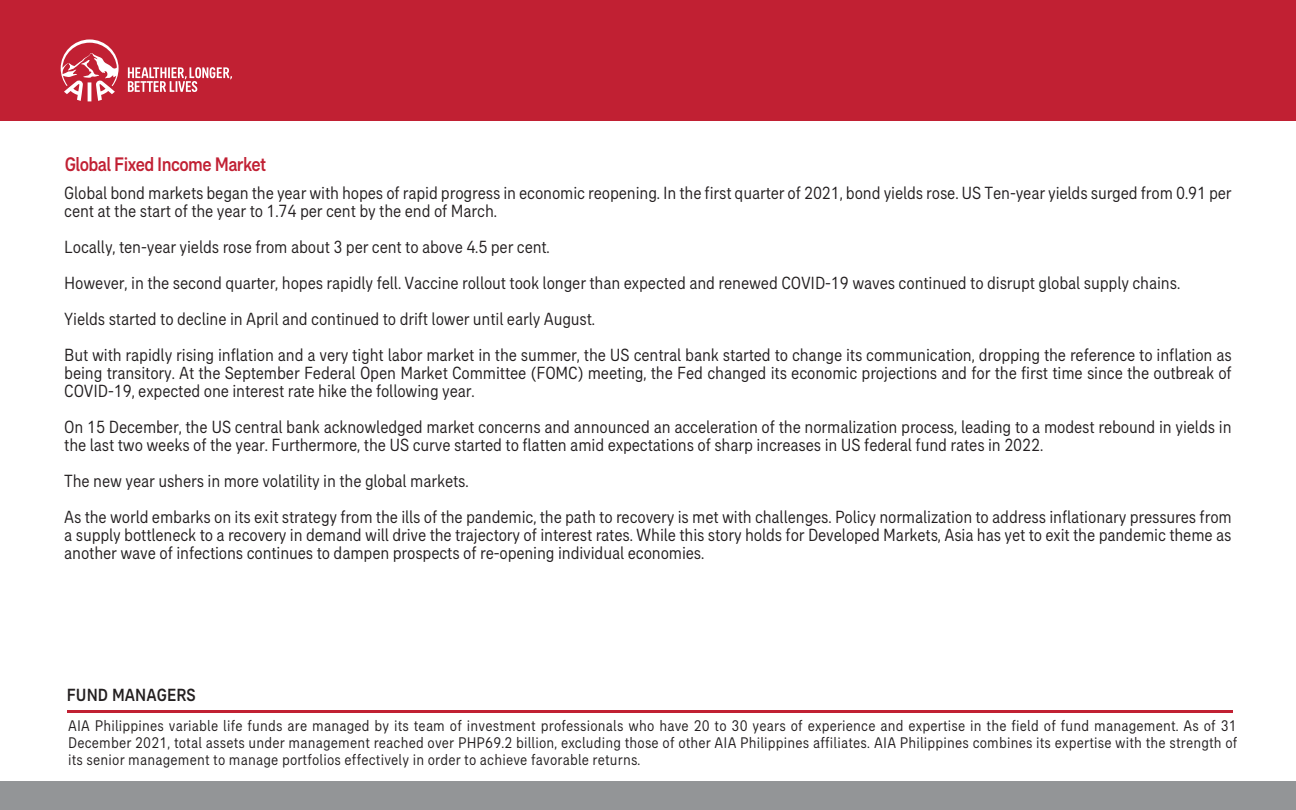
<style>
.page{position:relative;width:1296px;height:810px;background:#fff}
.page>*{position:absolute;margin:0;border:0;box-sizing:border-box;transform-origin:0 0}
.t1{font:500 20.03px "AIA Everest";letter-spacing:-.035em;color:#c12033;scale:.9 1}
.t2{font:18px/18px "AIA Everest";letter-spacing:-.01em;color:#231f20;scale:.9 1}
.t3{font:500 18px "AIA Everest";letter-spacing:.005em;color:#231f20;scale:.9 1}
.t4{font:15.75px/17.1px "AIA Everest";letter-spacing:.01em;color:#231f20;text-align:justify;scale:.9 1}
</style>
<div class="page">
<div style="left:0;top:782px;width:1296px;height:28px;background:#939597"></div>
<div style="left:0;top:0;width:1296px;height:120px;background:#c12033"></div>
<hr style="left:68px;top:710px;width:1165px;height:2px;background:#c12033">
<svg style="left:61px;top:39px;width:171px;height:62px"></svg>
<p class="t1" style="left:65px;top:152px;width:225px">Global Fixed Income Market</p>
<p class="t2" style="left:64px;top:183px;width:1299px">Global bond markets began the year with hopes of rapid progress in economic reopening. In the first quarter of 2021, bond yields rose. US Ten-year yields surged from 0.91 per cent at the start of the year to 1.74 per cent by the end of March.</p>
<p class="t2" style="left:64px;top:228px;width:1299px;line-height:36px">Locally, ten-year yields rose from about 3 per cent to above 4.5 per cent.<br>However, in the second quarter, hopes rapidly fell. Vaccine rollout took longer than expected and renewed COVID-19 waves continued to disrupt global supply chains.<br>Yields started to decline in April and continued to drift lower until early August.<br>But with rapidly rising inflation and a very tight labor market in the summer, the US central bank started to change its communication, dropping the reference to inflation as</p>
<p class="t2" style="left:64px;top:363px;width:1299px">being transitory. At the September Federal Open Market Committee (FOMC) meeting, the Fed changed its economic projections and for the first time since the outbreak of<br>COVID-19, expected one interest rate hike the following year.</p>
<p class="t2" style="left:64px;top:417px;width:1299px">On 15 December, the US central bank acknowledged market concerns and announced an acceleration of the normalization process, leading to a modest rebound in yields in the last two weeks of the year. Furthermore, the US curve started to flatten amid expectations of sharp increases in US federal fund rates in 2022.</p>
<p class="t2" style="left:64px;top:462px;width:1299px;line-height:36px">The new year ushers in more volatility in the global markets.<br>As the world embarks on its exit strategy from the ills of the pandemic, the path to recovery is met with challenges. Policy normalization to address inflationary pressures from</p>
<p class="t2" style="left:64px;top:525px;width:1299px">a supply bottleneck to a recovery in demand will drive the trajectory of interest rates. While this story holds for Developed Markets, Asia has yet to exit the pandemic theme as another wave of infections continues to dampen prospects of re-opening individual economies.</p>
<p class="t3" style="left:67px;top:684px;width:145px">FUND MANAGERS</p>
<p class="t4" style="left:68px;top:716px;width:1301px">AIA Philippines variable life funds are managed by its team of investment professionals who have 20 to 30 years of experience and expertise in the field of fund management. As of 31<br>December 2021, total assets under management reached over PHP69.2 billion, excluding those of other AIA Philippines affiliates. AIA Philippines combines its expertise with the strength of its senior management to manage portfolios effectively in order to achieve favorable returns.</p>
</div>
